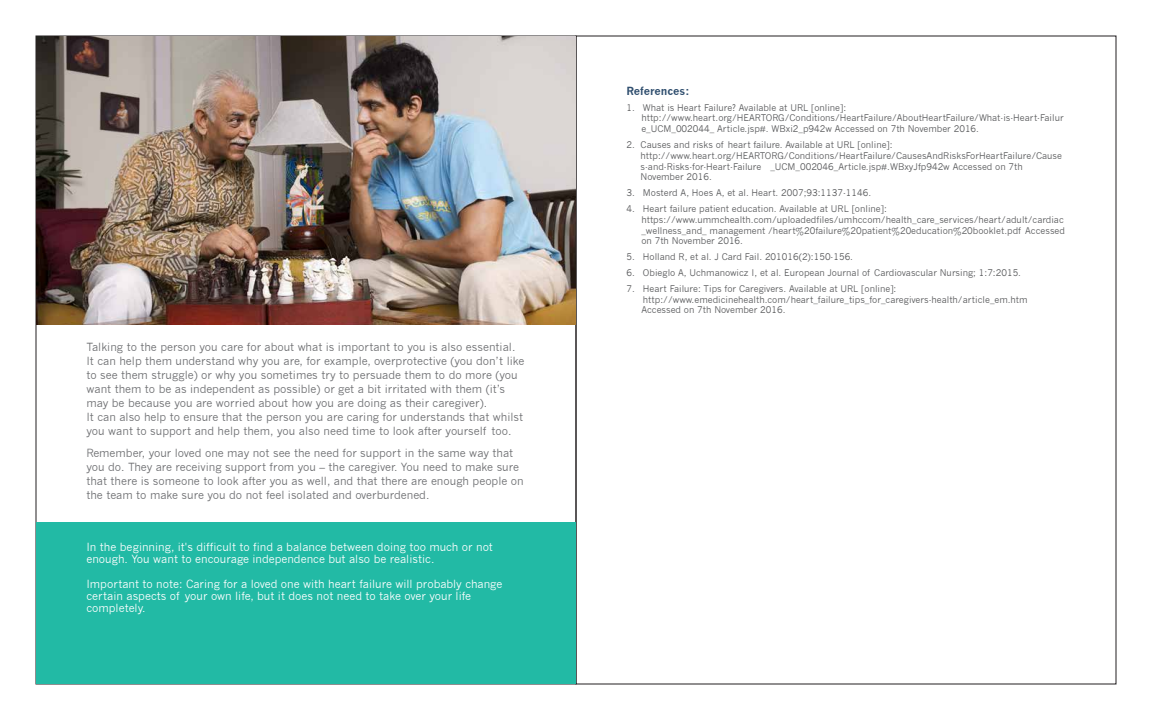
<style>
.page{position:relative;width:1152px;height:720px;background:#fff}
.page>*{position:absolute;margin:0;border:0;box-sizing:border-box;transform-origin:0 0}
.t1{font:11px/14px "News Gothic";color:#6d6e71}
.t2{font:11px/12px "News Gothic";color:#fff}
.t3{font:700 11px "News Gothic";color:#304f6f}
.t4{font:9px/10.8px "News Gothic";color:#58595b}
.s1{font-style:inherit}
</style>
<div class="page">
<div style="left:36px;top:36px;width:540px;height:648px;background:#fff;border:1px solid #231f20"></div>
<img style="left:36px;top:36px;width:540px;height:289px">
<div style="left:36px;top:523px;width:540px;height:161px;background:#22baa5"></div>
<p class="t1" style="left:86px;top:340px;width:440px">Talking to the person you care for about what is important to you is also essential.<br>It can help them understand why you are, for example, overprotective (you don’t like to see them struggle) or why you sometimes try to persuade them to do more (you want them to be as independent as possible) or get a bit irritated with them (it’s may be because you are worried about how you are doing as their caregiver).<br>It can also help to ensure that the person you are caring for understands that whilst you want to support and help them, you also need time to look after yourself too.</p>
<p class="t1" style="left:86px;top:446px;width:439px">Remember, your loved one may not see the need for support in the same way that you do. They are receiving support from you – the caregiver. You need to make sure that there is someone to look after you as well, and that there are enough people on the team to make sure you do not feel isolated and overburdened.</p>
<p class="t2" style="left:86px;top:541px;width:408px">In the beginning, it's difficult to find a balance between doing too much or not enough. You want to encourage independence but also be realistic.</p>
<p class="t2" style="left:86px;top:578px;width:417px">Important to note: Caring for a loved one with heart failure will probably change certain aspects of your own life, but it does not need to take over your life completely.</p>
<p class="t3" style="left:626px;top:84px;width:64px">References:</p>
<p class="t4" style="left:641px;top:102px;width:424px;text-indent:-15px">1. What is Heart Failure? Available at URL [online]: http://www.heart.org/HEARTORG/Conditions/HeartFailure/AboutHeartFailure/What-is-Heart-Failur e_UCM_002044_ Article.jsp#. WBxi2_p942w Accessed on 7th November 2016.</p>
<p class="t4" style="left:641px;top:139px;width:423px;text-indent:-14px">2. Causes and risks of heart failure. Available at URL [online]: http://www.heart.org/HEARTORG/Conditions/HeartFailure/CausesAndRisksForHeartFailure/Cause s-and-Risks-for-Heart-Failure _UCM_002046_Article.jsp#.WBxyJfp942w Accessed on 7th November 2016.</p>
<p class="t4" style="left:626px;top:188px;width:246px">3. Mosterd A, Hoes A, et al. Heart. 2007;93:1137-1146.</p>
<p class="t4" style="left:641px;top:203px;width:425px;text-indent:-15px">4. Heart failure patient education. Available at URL [online]: https://www.ummchealth.com/uploadedfiles/umhccom/health_care_services/heart/adult/cardiac _wellness_and_ management /heart%20failure%20patient%20education%20booklet.pdf Accessed on 7th November 2016.</p>
<p class="t4" style="left:626px;top:252px;width:228px">5. Holland R, et al. J Card Fail. 201016(2):150-156.</p>
<p class="t4" style="left:626px;top:267px;width:396px">6. Obieglo A, Uchmanowicz I, et al. European Journal of Cardiovascular Nursing; 1:7:2015.</p>
<p class="t4" style="left:641px;top:283px;width:388px;text-indent:-15px">7. Heart Failure: Tips for Caregivers. Available at URL [online]: http://www.emedicinehealth.com/heart_failure_tips_for_caregivers-health/article_em.htm<br>Accessed on 7th Novembe<span class="s1">r 2016.</span></p>
</div>
